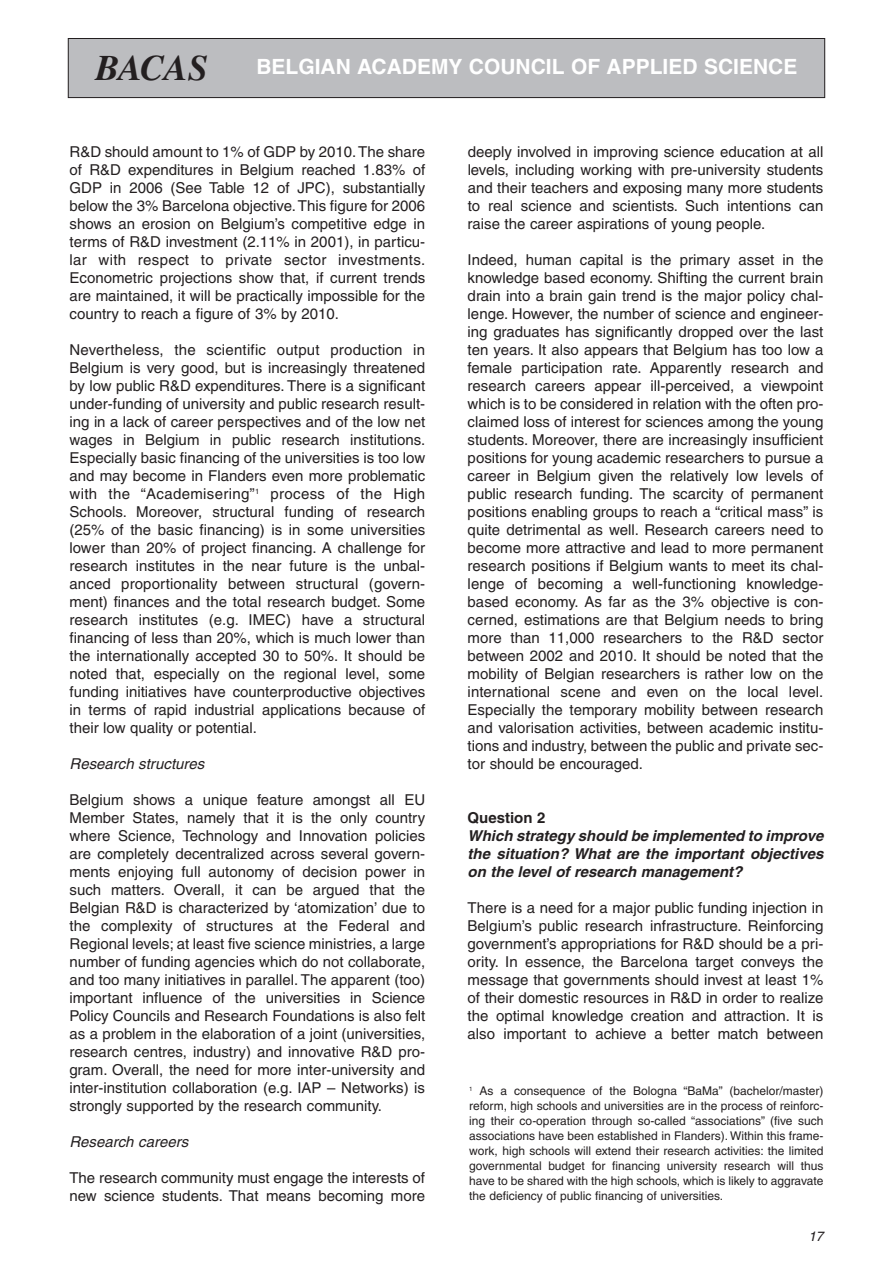
<style>
.page{position:relative;width:893px;height:1263px;background:#fff}
.page>*{position:absolute;margin:0;border:0;box-sizing:border-box;transform-origin:0 0}
.t1{font:italic 700 36px "Times";letter-spacing:-.01em;color:#231f20}
.t2{font:700 21px "Helvetica";color:#fff}
.t3{font:15px/18px "Helvetica";color:#231f20;text-align:justify}
.t4{font:italic 700 15px/18px "Helvetica";color:#231f20;text-align:justify}
.t5{font:italic 15px "Helvetica";color:#231f20}
.t6{font:700 15px "Helvetica";color:#231f20}
.t7{font:italic 13.5px "Helvetica";color:#231f20}
.t8{font:12px/15px "Helvetica";color:#231f20;text-align:justify}
</style>
<div class="page">
<div style="left:68px;top:38px;width:757px;height:60px;background:#bcbdc0"></div>
<div style="left:68px;top:38px;width:757px;height:60px;border:1px solid #231f20"></div>
<h1 class="t1" style="left:95px;top:55px;width:114px">BACAS</h1>
<h2 class="t2" style="left:256px;top:59px;width:543px">BELGIAN ACADEMY COUNCIL OF APPLIED SCIENCE</h2>
<p class="t3" style="left:70px;top:144px;width:357px">R&amp;D should amount to 1% of GDP by 2010.The share of R&amp;D expenditures in Belgium reached 1.83% of GDP in 2006 (See Table 12 of JPC), substantially below the 3% Barcelona objective.This figure for 2006 shows an erosion on Belgium’s competitive edge in terms of R&amp;D investment (2.11% in 2001), in particu&shy;lar with respect to private sector investments.<br>Econometric projections show that, if current trends are maintained, it will be practically impossible for the country to reach a figure of 3% by 2010.</p>
<p class="t3" style="left:70px;top:342px;width:357px">Nevertheless, the scientific output production in Belgium is very good, but is increasingly threatened by low public R&amp;D expenditures. There is a significant under-funding of university and public research result&shy;ing in a lack of career perspectives and of the low net wages in Belgium in public research institutions.<br>Especially basic financing of the universities is too low and may become in Flanders even more problematic with the “Academisering”<sup>1</sup> process of the High Schools. Moreover, structural funding of research (25% of the basic financing) is in some universities lower than 20% of project financing. A challenge for research institutes in the near future is the unbal&shy;anced proportionality between structural (govern&shy;ment) finances and the total research budget. Some research institutes (e.g. IMEC) have a structural financing of less than 20%, which is much lower than the internationally accepted 30 to 50%. It should be noted that, especially on the regional level, some funding initiatives have counterproductive objectives in terms of rapid industrial applications because of their low quality or potential.</p>
<p class="t5" style="left:70px;top:758px;width:136px">Research structures</p>
<p class="t3" style="left:69px;top:792px;width:357px">Belgium shows a unique feature amongst all EU Member States, namely that it is the only country where Science, Technology and Innovation policies are completely decentralized across several govern&shy;ments enjoying full autonomy of decision power in such matters. Overall, it can be argued that the Belgian R&amp;D is characterized by ‘atomization’ due to the complexity of structures at the Federal and Regional levels; at least five science ministries, a large number of funding agencies which do not collaborate, and too many initiatives in parallel. The apparent (too) important influence of the universities in Science Policy Councils and Research Foundations is also felt as a problem in the elaboration of a joint (universities, research centres, industry) and innovative R&amp;D pro&shy;gram. Overall, the need for more inter-university and inter-institution collaboration (e.g. IAP – Networks) is strongly supported by the research community.</p>
<p class="t5" style="left:69px;top:1136px;width:120px">Research careers</p>
<p class="t3" style="left:69px;top:1170px;width:357px">The research community must engage the interests of new science students. That means becoming more</p>
<p class="t3" style="left:468px;top:144px;width:357px">deeply involved in improving science education at all levels, including working with pre-university students and their teachers and exposing many more students to real science and scientists. Such intentions can raise the career aspirations of young people.</p>
<p class="t3" style="left:468px;top:252px;width:357px">Indeed, human capital is the primary asset in the knowledge based economy. Shifting the current brain drain into a brain gain trend is the major policy chal&shy;lenge. However, the number of science and engineer&shy;ing graduates has significantly dropped over the last ten years. It also appears that Belgium has too low a female participation rate. Apparently research and research careers appear ill-perceived, a viewpoint which is to be considered in relation with the often pro&shy;claimed loss of interest for sciences among the young students. Moreover, there are increasingly insufficient positions for young academic researchers to pursue a career in Belgium given the relatively low levels of public research funding. The scarcity of permanent positions enabling groups to reach a “critical mass” is quite detrimental as well. Research careers need to become more attractive and lead to more permanent research positions if Belgium wants to meet its chal&shy;lenge of becoming a well-functioning knowledge&shy;based economy. As far as the 3% objective is con&shy;cerned, estimations are that Belgium needs to bring more than 11,000 researchers to the R&amp;D sector between 2002 and 2010. It should be noted that the mobility of Belgian researchers is rather low on the international scene and even on the local level.<br>Especially the temporary mobility between research and valorisation activities, between academic institu&shy;tions and industry, between the public and private sec&shy;tor should be encouraged.</p>
<p class="t6" style="left:468px;top:812px;width:79px">Question 2</p>
<p class="t4" style="left:468px;top:828px;width:357px">Which strategy should be implemented to improve the situation? What are the important objectives on the level of research management?</p>
<p class="t3" style="left:468px;top:900px;width:357px">There is a need for a major public funding injection in Belgium’s public research infrastructure. Reinforcing government’s appropriations for R&amp;D should be a pri&shy;ority. In essence, the Barcelona target conveys the message that governments should invest at least 1% of their domestic resources in R&amp;D in order to realize the optimal knowledge creation and attraction. It is also important to achieve a better match between</p>
<p class="t8" style="left:469px;top:1084px;width:356px"><sup>1</sup> As a consequence of the Bologna “BaMa” (bachelor/master) reform, high schools and universities are in the process of reinforc&shy;ing their co-operation through so-called “associations” (five such associations have been established in Flanders). Within this frame&shy;work, high schools will extend their research activities: the limited governmental budget for financing university research will thus have to be shared with the high schools, which is likely to aggravate the deficiency of public financing of universities.</p>
<p class="t7" style="left:808px;top:1231px;width:17px">17</p>
</div>
